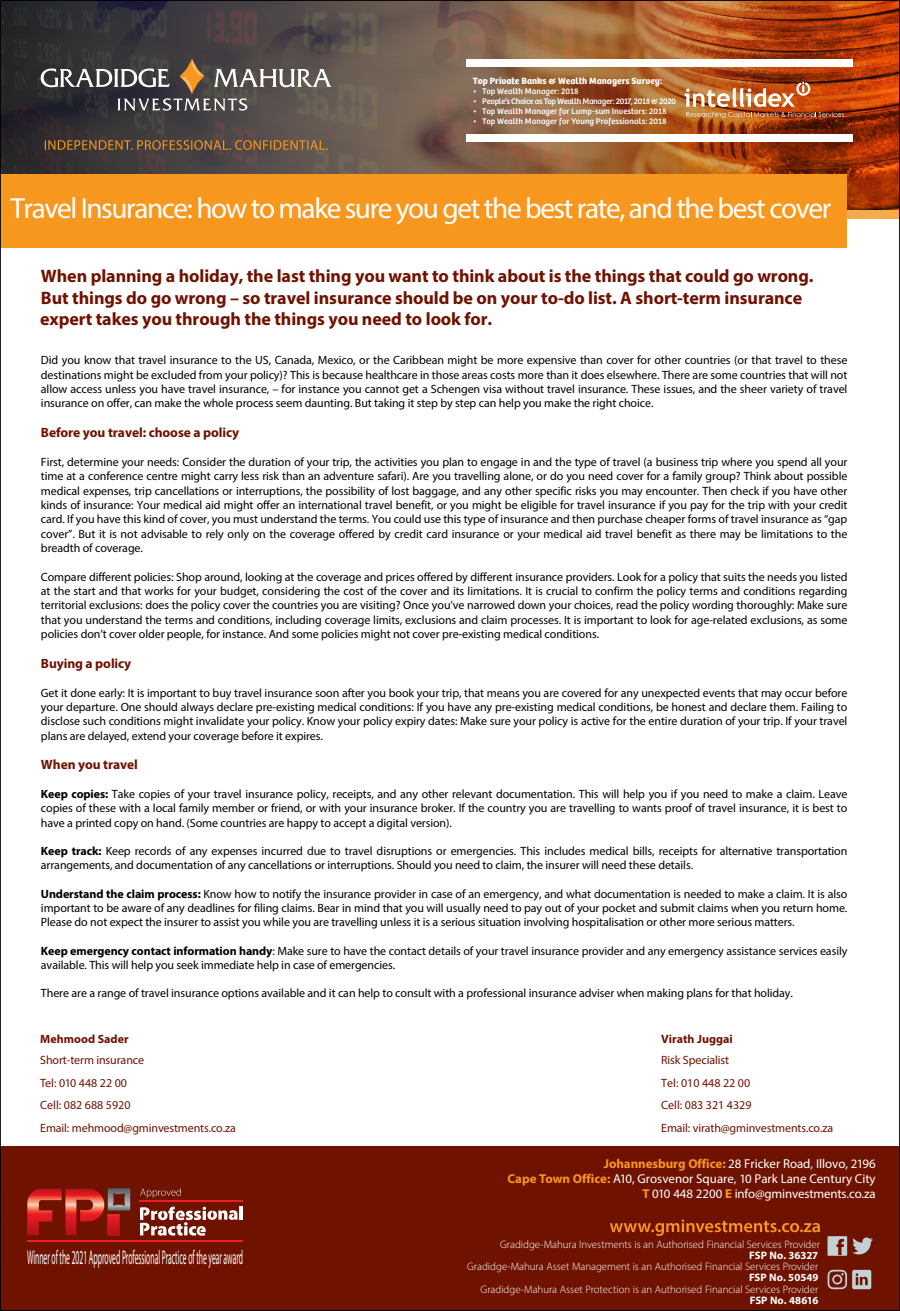
<style>
.page{position:relative;width:900px;height:1311px;background:#fff}
.page>*{position:absolute;margin:0;border:0;box-sizing:border-box;transform-origin:0 0}
.Heading_Tab{font:29.25px "Myriad Pro";letter-spacing:-.045em;color:#fff}
.t1{font:19.88px "Myriad Pro";color:#fff;scale:.38 1}
.t2{font:700 18px/21.8px "Myriad Pro";letter-spacing:-.005em;color:#6f1200}
.t3{font:700 13.5px "Myriad Pro";letter-spacing:-.005em;color:#6f1100}
.t4{font:12.9px/15.1px "Myriad Pro";color:#fff;text-align:right}
.t5{font:12px/14.4px "Myriad Pro";letter-spacing:-.005em;color:#000;text-align:justify}
.t6{font:12px "Myriad Pro";letter-spacing:-.01em;color:#6f1200}
.t7{font:700 12px "Myriad Pro";color:#6f1200}
.t8{font:300 10.88px/22.9px "Myriad Pro";color:#fff;text-align:right}
.t9{font:700 10.88px/22.9px "Myriad Pro";color:#fff}
.t10{font:700 9.45px "Bree";color:#fff}
.t11{font:8.48px "Bree";letter-spacing:.005em;color:#fff}
.t12{font:8.48px "Bree";letter-spacing:-.035em;color:#fff}
.s1{font-weight:700}
.s2{font-weight:700;color:#f8971d}
</style>
<div class="page">
<div style="left:0;top:1146px;width:900px;height:165px;background:#6f1200"></div>
<svg style="left:140px;top:1188px;width:41px;height:10px"></svg>
<svg style="left:27px;top:1188px;width:103px;height:48px"></svg>
<svg style="left:140px;top:1207px;width:103px;height:29px"></svg>
<hr style="left:139px;top:1200px;width:104px;height:2px;background:#ed1d24">
<hr style="left:27px;top:1240px;width:216px;height:2px;background:#ed1d24">
<svg style="left:828px;top:1236px;width:45px;height:20px"></svg>
<svg style="left:828px;top:1270px;width:43px;height:19px"></svg>
<svg style="left:610px;top:1220px;width:210px;height:16px"></svg>
<img style="left:2px;top:2px;width:896px;height:216px">
<div style="left:0;top:175px;width:847px;height:73px;background:#f8971d"></div>
<svg style="left:41px;top:59px;width:291px;height:52px;background:#605b59"></svg>
<svg style="left:45px;top:140px;width:283px;height:10px;background:#7c5a37"></svg>
<img style="left:685px;top:82px;width:159px;height:36px">
<div style="left:467px;top:59px;width:386px;height:7px;background:#fff"></div>
<div style="left:467px;top:134px;width:386px;height:7px;background:#fff"></div>
<p class="t10" style="left:473px;top:73px;width:191px">Top Private Banks &amp; Wealth Managers Survey:</p>
<p class="t11" style="left:473px;top:85px;width:107px">• Top Wealth Manager: 2018</p>
<p class="t12" style="left:473px;top:95px;width:205px">• People’s Choice as Top Wealth Manager: 2017, 2018 &amp; 2020</p>
<p class="t11" style="left:473px;top:105px;width:195px">• Top Wealth Manager for Lump-sum Investors: 2018</p>
<p class="t11" style="left:473px;top:115px;width:195px">• Top Wealth Manager for Young Professionals: 2018</p>
<p class="Heading_Tab" style="left:10px;top:191px;width:822px">Travel Insurance: how to make sure you get the best rate, and the best cover</p>
<p class="t2" style="left:40px;top:264px;width:775px">When planning a holiday, the last thing you want to think about is the things that could go wrong.<br>But things do go wrong – so travel insurance should be on your to-do list. A short-term insurance expert takes you through the things you need to look for.</p>
<p class="t5" style="left:41px;top:353px;width:808px">Did you know that travel insurance to the US, Canada, Mexico, or the Caribbean might be more expensive than cover for other countries (or that travel to these destinations might be excluded from your policy)? This is because healthcare in those areas costs more than it does elsewhere. There are some countries that will not allow access unless you have travel insurance, – for instance you cannot get a Schengen visa without travel insurance. These issues, and the sheer variety of travel insurance on offer, can make the whole process seem daunting. But taking it step by step can help you make the right choice.</p>
<p class="t3" style="left:41px;top:424px;width:200px">Before you travel: choose a policy</p>
<p class="t5" style="left:41px;top:454px;width:808px">First, determine your needs: Consider the duration of your trip, the activities you plan to engage in and the type of travel (a business trip where you spend all your time at a conference centre might carry less risk than an adventure safari). Are you travelling alone, or do you need cover for a family group? Think about possible medical expenses, trip cancellations or interruptions, the possibility of lost baggage, and any other specific risks you may encounter. Then check if you have other kinds of insurance: Your medical aid might offer an international travel benefit, or you might be eligible for travel insurance if you pay for the trip with your credit card. If you have this kind of cover, you must understand the terms. You could use this type of insurance and then purchase cheaper forms of travel insurance as “gap cover”. But it is not advisable to rely only on the coverage offered by credit card insurance or your medical aid travel benefit as there may be limitations to the breadth of coverage.</p>
<p class="t5" style="left:41px;top:569px;width:808px">Compare different policies: Shop around, looking at the coverage and prices offered by different insurance providers. Look for a policy that suits the needs you listed at the start and that works for your budget, considering the cost of the cover and its limitations. It is crucial to confirm the policy terms and conditions regarding territorial exclusions: does the policy cover the countries you are visiting? Once you’ve narrowed down your choices, read the policy wording thoroughly: Make sure that you understand the terms and conditions, including coverage limits, exclusions and claim processes. It is important to look for age-related exclusions, as some policies don’t cover older people, for instance. And some policies might not cover pre-existing medical conditions.</p>
<p class="t3" style="left:41px;top:654px;width:92px">Buying a policy</p>
<p class="t5" style="left:41px;top:685px;width:808px">Get it done early: It is important to buy travel insurance soon after you book your trip, that means you are covered for any unexpected events that may occur before your departure. One should always declare pre-existing medical conditions: If you have any pre-existing medical conditions, be honest and declare them. Failing to disclose such conditions might invalidate your policy. Know your policy expiry dates: Make sure your policy is active for the entire duration of your trip. If your travel plans are delayed, extend your coverage before it expires.</p>
<p class="t3" style="left:41px;top:756px;width:99px">When you travel</p>
<p class="t5" style="left:41px;top:787px;width:808px"><span class="s1">Keep copies:</span> Take copies of your travel insurance policy, receipts, and any other relevant documentation. This will help you if you need to make a claim. Leave copies of these with a local family member or friend, or with your insurance broker. If the country you are travelling to wants proof of travel insurance, it is best to have a printed copy on hand. (Some countries are happy to accept a digital version).</p>
<p class="t5" style="left:41px;top:844px;width:808px"><span class="s1">Keep track:</span> Keep records of any expenses incurred due to travel disruptions or emergencies. This includes medical bills, receipts for alternative transportation arrangements, and documentation of any cancellations or interruptions. Should you need to claim, the insurer will need these details.</p>
<p class="t5" style="left:41px;top:886px;width:808px"><span class="s1">Understand the claim process:</span> Know how to notify the insurance provider in case of an emergency, and what documentation is needed to make a claim. It is also important to be aware of any deadlines for filing claims. Bear in mind that you will usually need to pay out of your pocket and submit claims when you return home.<br>Please do not expect the insurer to assist you while you are travelling unless it is a serious situation involving hospitalisation or other more serious matters.</p>
<p class="t5" style="left:41px;top:943px;width:808px"><span class="s1">Keep emergency contact information handy</span>: Make sure to have the contact details of your travel insurance provider and any emergency assistance services easily available. This will help you seek immediate help in case of emergencies.</p>
<p class="t5" style="left:41px;top:986px;width:753px">There are a range of travel insurance options available and it can help to consult with a professional insurance adviser when making plans for that holiday.</p>
<p class="t7" style="left:40px;top:1031px;width:90px">Mehmood Sader</p>
<p class="t7" style="left:661px;top:1031px;width:73px">Virath Juggai</p>
<p class="t6" style="left:40px;top:1053px;width:105px">Short-term insurance</p>
<p class="t6" style="left:661px;top:1053px;width:69px">Risk Specialist</p>
<p class="t6" style="left:40px;top:1076px;width:88px">Tel: 010 448 22 00</p>
<p class="t6" style="left:661px;top:1076px;width:91px">Tel: 010 448 22 00</p>
<p class="t6" style="left:40px;top:1098px;width:92px">Cell: 082 688 5920</p>
<p class="t6" style="left:661px;top:1098px;width:92px">Cell: 083 321 4329</p>
<p class="t6" style="left:40px;top:1120px;width:197px">Email: mehmood@gminvestments.co.za</p>
<p class="t6" style="left:661px;top:1120px;width:173px">Email: virath@gminvestments.co.za</p>
<p class="t1" style="left:27px;top:1245px;width:570px">Winner of the 2021 Approved Professional Practice of the year award</p>
<p class="t4" style="left:508px;top:1156px;width:370px"><span class="s2">Johannesburg Office:</span> 28 Fricker Road, Illovo, 2196<br><span class="s2">Cape Town O ffice:</span> A10, Grosvenor Square, 10 Park Lane Century City<br><span class="s2">T</span> 010 448 2200 <span class="s2">E</span> info@gminvestments.co.za</p>
<p class="t8" style="left:500px;top:1233px;width:321px">Gradidge-Mahura Investments is an Authorised Financial Services Provider</p>
<p class="t9" style="left:749px;top:1266px;width:71px">FSP No. 50549<br>FSP No. 48616</p>
<p class="t9" style="left:749px;top:1244px;width:70px">FSP No. 36327</p>
<p class="t8" style="left:467px;top:1255px;width:353px">Gradidge-Mahura Asset Management is an Authorised Financial Services Provider<br>Gradidge-Mahura Asset Protection is an Authorised Financial Services Provider</p>
</div>
